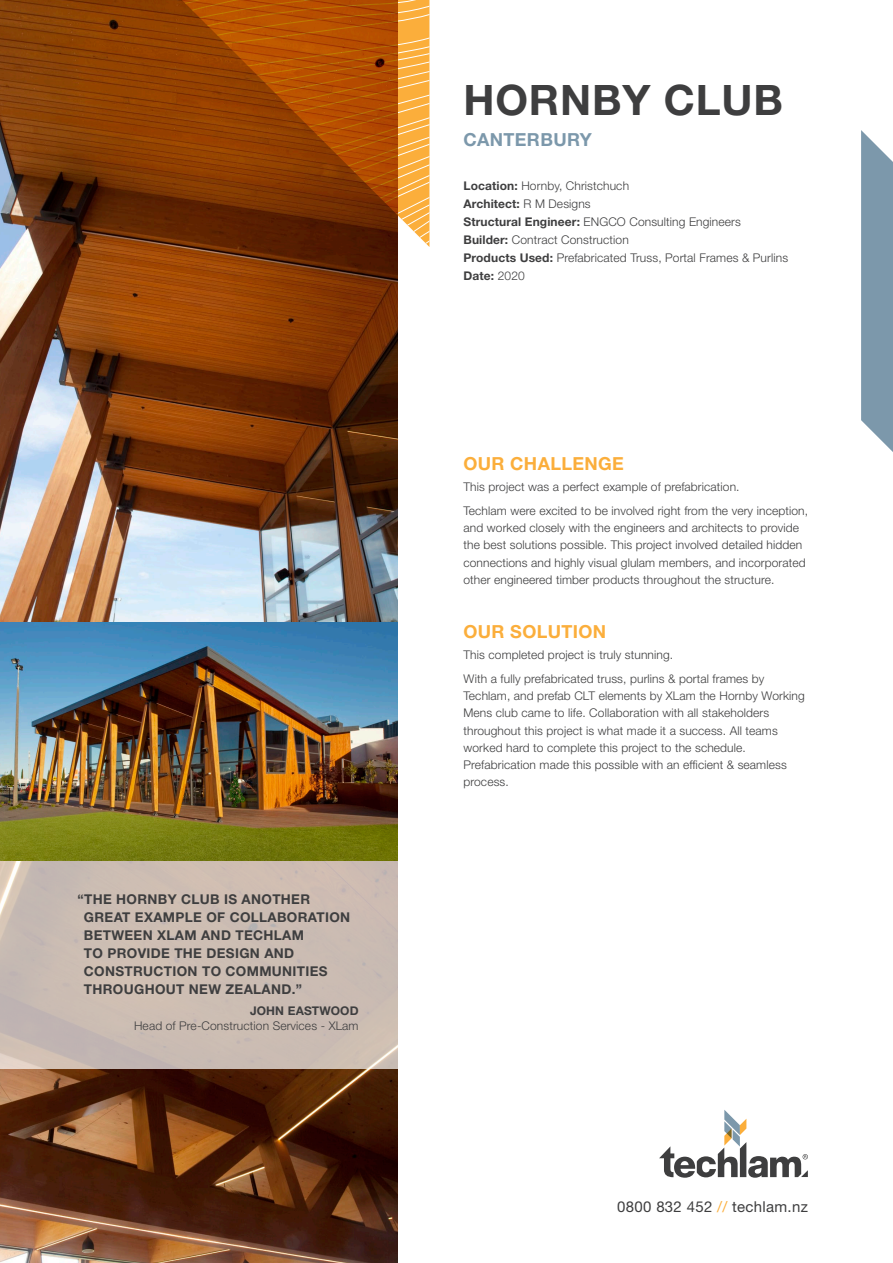
<style>
.page{position:relative;width:893px;height:1263px;background:#fff}
.page>*{position:absolute;margin:0;border:0;box-sizing:border-box;transform-origin:0 0}
.HEADING_2{font:700 42px "Helvetica Neue LT Std";letter-spacing:.02em;color:#3e3e3f}
.HEADING_2-2{font:700 18px "Helvetica Neue LT Std";letter-spacing:.02em;color:#fbae3b}
.HEADING_2-3{font:700 18px "Helvetica Neue LT Std";letter-spacing:.02em;color:#7c98ab}
.t1{font:15px "Helvetica Neue LT Std";letter-spacing:.02em;color:#3e3e3f}
.HEADING_2-4{font:700 13.5px/18px "Helvetica Neue LT Std";letter-spacing:.025em;color:#3e3e3f}
.body_small{font:300 12px/17.2px "Helvetica Neue LT Std";letter-spacing:.01em;color:#3e3e3f}
.body_small-2{font:700 12px "Helvetica Neue LT Std";letter-spacing:.01em;color:#3e3e3f}
.s1{font-weight:700}
.s2{color:#fbae3b}
</style>
<div class="page">
<img style="left:0;top:0;width:398px;height:1263px">
<svg style="left:137px;top:218px;width:292px;height:26px;background:#6b3413"></svg>
<svg style="left:137px;top:191px;width:292px;height:27px;background:#7d3a0a"></svg>
<svg style="left:137px;top:161px;width:292px;height:30px;background:#97490a"></svg>
<svg style="left:137px;top:130px;width:292px;height:31px;background:#a44f09"></svg>
<svg style="left:137px;top:0;width:292px;height:130px;background:#ae5409"></svg>
<svg style="left:861px;top:130px;width:32px;height:322px;background:#89a2b3"></svg>
<div style="left:0;top:861px;width:398px;height:207px;background:#cbbcb2"></div>
<svg style="left:659px;top:1110px;width:149px;height:68px"></svg>
<p class="HEADING_2-4" style="left:84px;top:890px;width:268px;text-indent:-6px">“THE HORNBY CLUB IS ANOTHER<br>GREAT EXAMPLE OF COLLABORATION<br>BETWEEN XLAM AND TECHLAM<br>TO PROVIDE THE DESIGN AND<br>CONSTRUCTION TO COMMUNITIES<br>THROUGHOUT NEW ZEALAND.”</p>
<p class="body_small-2" style="left:250px;top:1003px;width:110px">JOHN EASTWOOD</p>
<p class="body_small" style="left:134px;top:1017px;width:226px">Head of Pre-Construction Services - XLam</p>
<p class="HEADING_2" style="left:463px;top:74px;width:321px">HORNBY CLUB</p>
<p class="HEADING_2-3" style="left:463px;top:128px;width:130px">CANTERBURY</p>
<p class="body_small" style="left:463px;top:177px;width:326px;line-height:18px"><span class="s1">Location:</span> Hornby, Christchuch<br><span class="s1">Architect:</span> R M Designs<br><span class="s1">Structural Engineer:</span> ENGCO Consulting Engineers <span class="s1">Builder:</span> Contract Construction<br><span class="s1">Products Used:</span> Prefabricated Truss, Portal Frames &amp; Purlins <span class="s1">Date:</span> 2020</p>
<p class="HEADING_2-2" style="left:463px;top:453px;width:162px">OUR CHALLENGE</p>
<p class="body_small" style="left:463px;top:478px;width:278px">This project was a perfect example of prefabrication.</p>
<p class="body_small" style="left:463px;top:502px;width:346px">Techlam were excited to be involved right from the very inception, and worked closely with the engineers and architects to provide the best solutions possible. This project involved detailed hidden connections and highly visual glulam members, and incorporated other engineered timber products throughout the structure.</p>
<p class="HEADING_2-2" style="left:463px;top:621px;width:144px">OUR SOLUTION</p>
<p class="body_small" style="left:463px;top:646px;width:211px">This completed project is truly stunning.</p>
<p class="body_small" style="left:463px;top:670px;width:343px">With a fully prefabricated truss, purlins &amp; portal frames by Techlam, and prefab CLT elements by XLam the Hornby Working Mens club came to life. Collaboration with all stakeholders throughout this project is what made it a success. All teams worked hard to complete this project to the schedule.<br>Prefabrication made this possible with an efficient &amp; seamless process.</p>
<p class="t1" style="left:617px;top:1197px;width:192px">0800 832 452 <span class="s2">//</span> techlam.nz</p>
</div>
